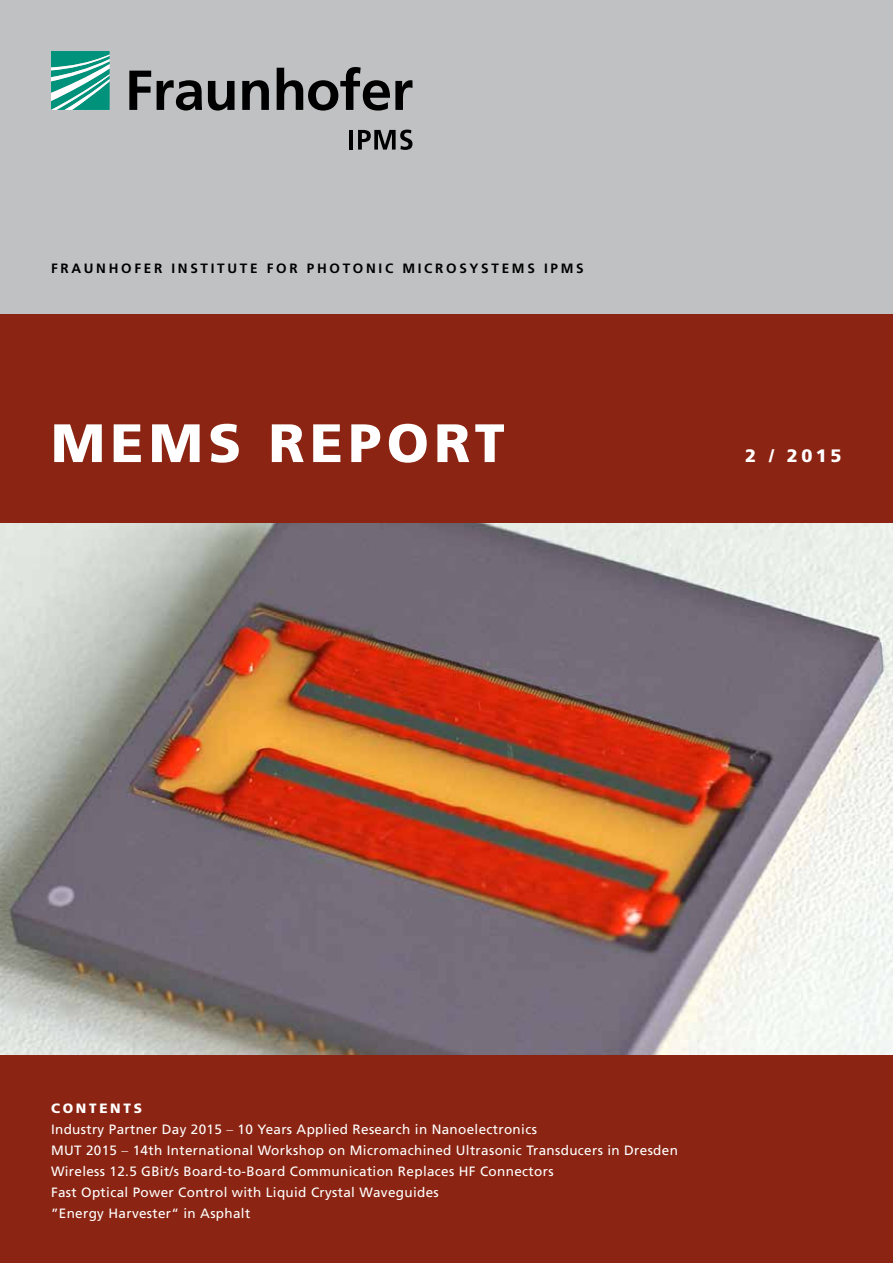
<style>
.page{position:relative;width:893px;height:1263px;background:#fff}
.page>*{position:absolute;margin:0;border:0;box-sizing:border-box;transform-origin:0 0}
.A-Title{font:900 54px "Frutiger LT Com";letter-spacing:.1em;color:#fff}
.A-Title-2{font:900 18px "Frutiger LT Com";color:#fff}
.A-Text{font:13.5px "Frutiger LT Com";letter-spacing:.025em;color:#fff}
.t1{font:700 13.5px "Frutiger LT Com";letter-spacing:.2em;color:#000}
.A-Heading{font:900 13.5px "Frutiger LT Com";letter-spacing:.2em;color:#fff}
.s1{font-weight:300}
</style>
<div class="page">
<div style="left:0;top:0;width:893px;height:315px;background:#c0c1c2"></div>
<svg style="left:51px;top:51px;width:59px;height:59px;background:#4bb0a1"></svg>
<svg style="left:129px;top:67px;width:283px;height:44px"></svg>
<hr style="left:349px;top:130px;width:4px;height:20px;background:#000">
<svg style="left:358px;top:130px;width:54px;height:20px"></svg>
<div style="left:0;top:315px;width:893px;height:948px;background:#8b2412"></div>
<img style="left:0;top:523px;width:893px;height:531px">
<p class="t1" style="left:51px;top:260px;width:534px">FRAUNHOFER INSTITUTE FOR PHOTONIC MICROSYSTEMS IPMS</p>
<p class="A-Title" style="left:51px;top:411px;width:455px">MEMS REPORT</p>
<p class="A-Title-2" style="left:745px;top:445px;width:98px">2 / 2015</p>
<p class="A-Heading" style="left:51px;top:1100px;width:92px">CONTENTS</p>
<p class="A-Text" style="left:51px;top:1121px;width:487px">Industry Partner Day 2015 <span class="s1">–</span> 10 Years Applied Research in Nanoelectronics</p>
<p class="A-Text" style="left:51px;top:1142px;width:628px">MUT 2015 <span class="s1">–</span> 14th International Workshop on Micromachined Ultrasonic Transducers in Dresden</p>
<p class="A-Text" style="left:51px;top:1163px;width:504px">Wireless 12.5 GBit/s Board-to-Board Communication Replaces HF Connectors</p>
<p class="A-Text" style="left:51px;top:1184px;width:389px">Fast Optical Power Control with Liquid Crystal Waveguides</p>
<p class="A-Text" style="left:51px;top:1205px;width:201px">”Energy Harvester“ in Asphalt</p>
</div>
